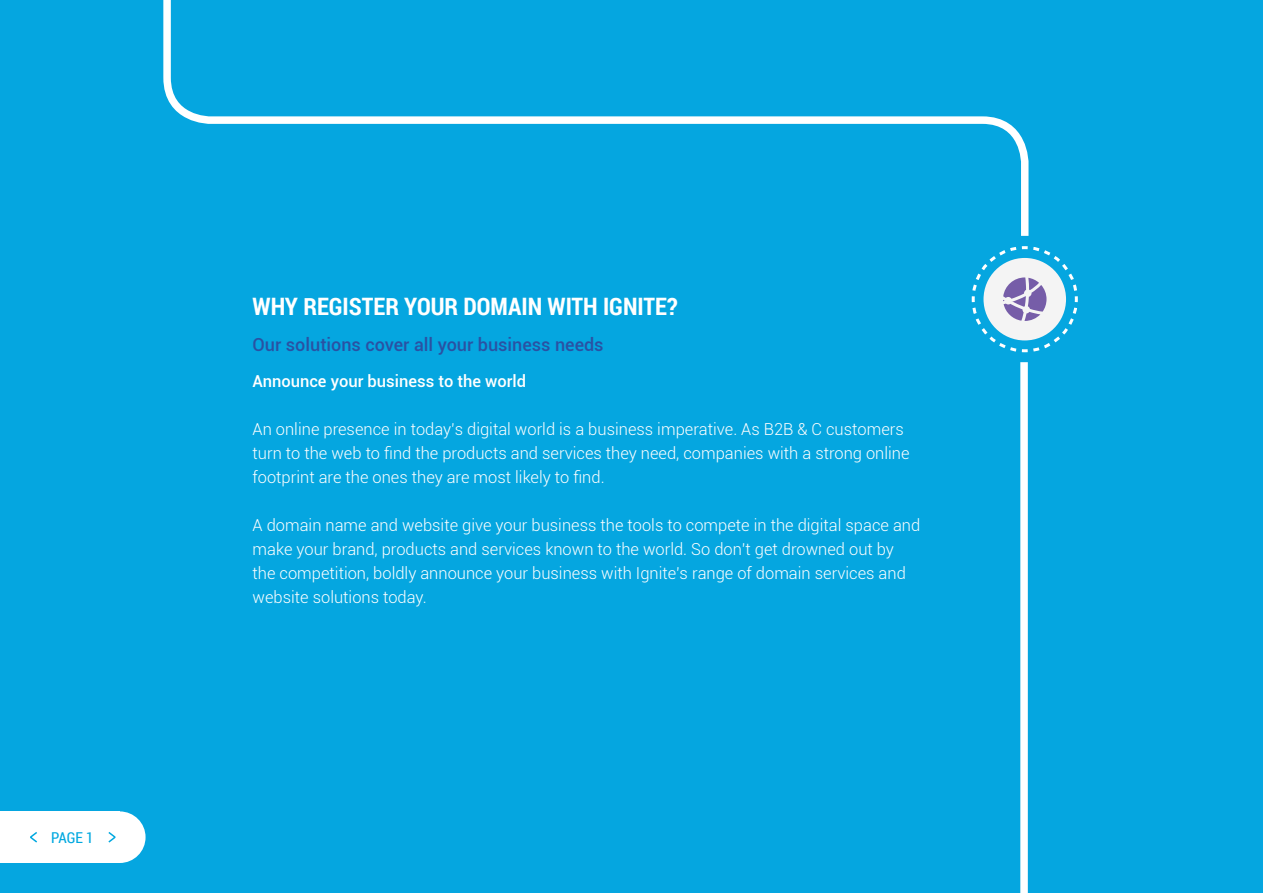
<style>
.page{position:relative;width:1263px;height:893px;background:#05a6e0}
.page>*{position:absolute;margin:0;border:0;box-sizing:border-box;transform-origin:0 0}
.t1{font:700 24px "Roboto Condensed";color:#fff}
.t2{font:500 18px "Roboto";color:#2a51a3}
.t3{font:300 16.5px/24px "Roboto";color:#fff}
.t4{font:500 16.5px "Roboto";color:#fff}
.t5{font:15px "Roboto Condensed";color:#00a8e0}
</style>
<div class="page">
<svg style="left:971px;top:246px;width:107px;height:647px"></svg>
<div style="left:94px;top:811px;width:52px;height:52px;background:#fff;border-radius:50%"></div>
<div style="left:0;top:811px;width:120px;height:52px;background:#fff"></div>
<svg style="left:108px;top:832px;width:8px;height:11px"></svg>
<svg style="left:30px;top:832px;width:7px;height:11px"></svg>
<svg style="left:163px;top:0;width:866px;height:236px"></svg>
<p class="t5" style="left:51px;top:827px;width:44px">PAGE 1</p>
<h1 class="t1" style="left:253px;top:290px;width:426px">WHY REGISTER YOUR DOMAIN WITH IGNITE?</h1>
<p class="t2" style="left:253px;top:332px;width:352px">Our solutions cover all your business needs</p>
<p class="t4" style="left:253px;top:370px;width:275px">Announce your business to the world</p>
<p class="t3" style="left:253px;top:417px;width:658px">An online presence in today’s digital world is a business imperative. As B2B &amp; C customers turn to the web to find the products and services they need, companies with a strong online footprint are the ones they are most likely to find.</p>
<p class="t3" style="left:253px;top:513px;width:669px">A domain name and website give your business the tools to compete in the digital space and make your brand, products and services known to the world. So don’t get drowned out by the competition, boldly announce your business with Ignite’s range of domain services and website solutions today.</p>
</div>
